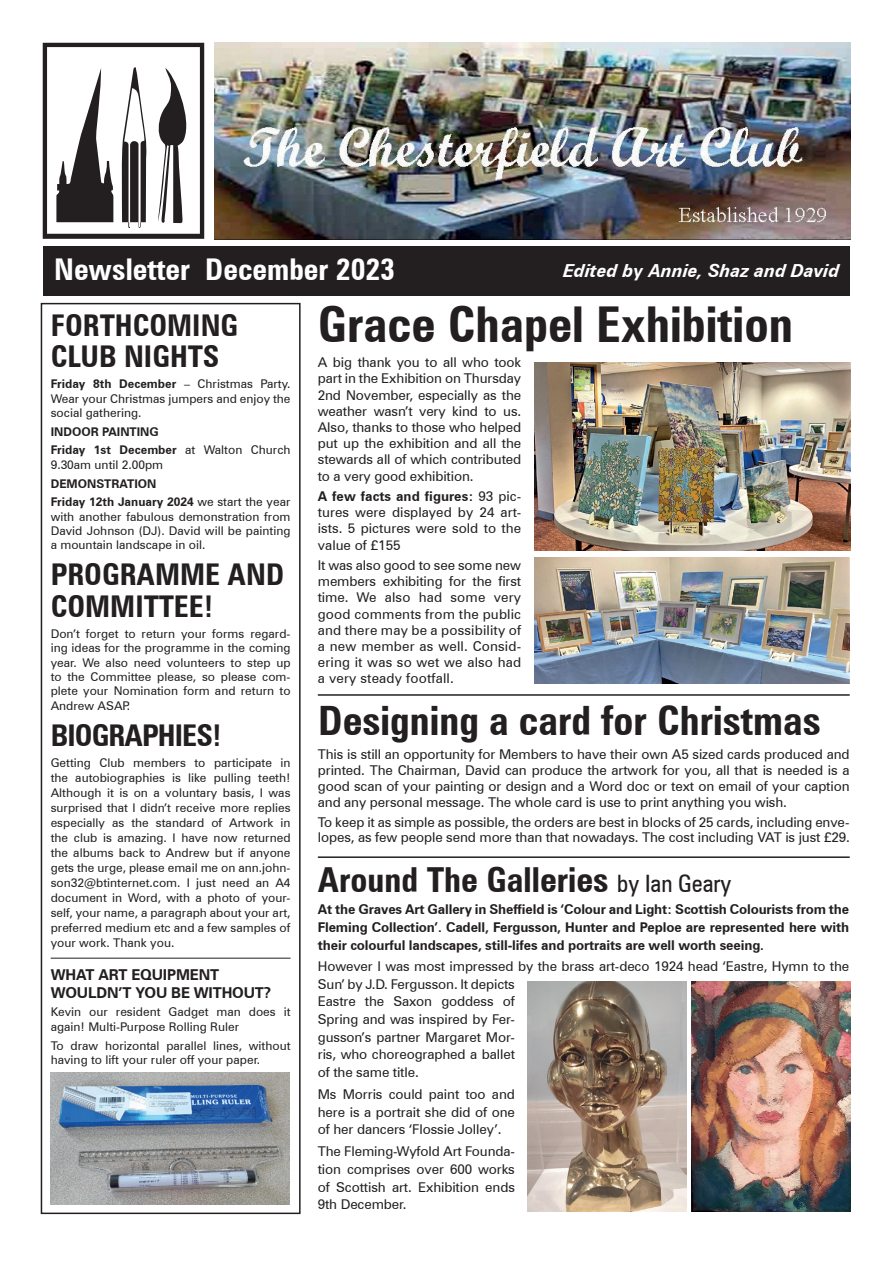
<style>
.page{position:relative;width:893px;height:1263px;background:#fff}
.page>*{position:absolute;margin:0;border:0;box-sizing:border-box;transform-origin:0 0}
.t1{font:700 condensed 49.5px "Zurich BT";color:#231f20}
.t2{font:700 condensed 40.5px "Zurich BT";color:#231f20}
.t3{font:700 condensed 34.5px "Zurich BT";color:#231f20}
.t4{font:700 condensed 30px/31.5px "Zurich BT";color:#231f20}
.t5{font:700 condensed 30px "Zurich BT";color:#fff}
.t6{font:700 condensed 30px "Zurich BT";letter-spacing:-.03em;color:#231f20}
.t7{font:italic 700 18px "Zurich BT";color:#fff}
.t8{font:700 15px/18px "Zurich BT";letter-spacing:-.01em;color:#231f20}
.t9{font:13.5px/16.2px "Zurich BT";letter-spacing:-.01em;color:#231f20;text-align:justify}
.t10{font:700 13.5px/18px "Zurich BT";letter-spacing:-.01em;color:#231f20;text-align:justify}
.t11{font:12px/15px "Zurich BT";color:#231f20;text-align:justify}
.t12{font:700 12px/18.6px "Zurich BT";color:#231f20}
.s1{font-weight:700}
.s2{font-weight:400}
.s3{font-weight:400;font-size:24px}
</style>
<div class="page">
<svg style="left:43px;top:43px;width:161px;height:196px"></svg>
<img style="left:215px;top:43px;width:635px;height:196px">
<div style="left:43px;top:246px;width:807px;height:50px;background:#231f20"></div>
<div style="left:41px;top:303px;width:260px;height:911px;border:2px solid #231f20"></div>
<hr style="left:51px;top:958px;width:240px;height:1px;background:#231f20">
<img style="left:534px;top:362px;width:316px;height:188px">
<img style="left:534px;top:557px;width:315px;height:126px">
<hr style="left:318px;top:694px;width:532px;height:2px;background:#231f20">
<hr style="left:318px;top:856px;width:532px;height:2px;background:#231f20">
<img style="left:51px;top:1073px;width:238px;height:131px">
<img style="left:528px;top:981px;width:158px;height:231px">
<img style="left:692px;top:981px;width:158px;height:231px">
<h3 class="t5" style="left:54px;top:251px;width:342px">Newsletter December 2023</h3>
<h3 class="t7" style="left:563px;top:260px;width:278px">Edited by Annie, Shaz and David</h3>
<h3 class="t4" style="left:51px;top:309px;width:189px">FORTHCOMING<br>CLUB NIGHTS</h3>
<p class="t11" style="left:51px;top:377px;width:241px;line-height:14.4px"><span class="s1">Friday 8th December</span> – Christmas Party.<br>Wear your Christmas jumpers and enjoy the social gathering.</p>
<p class="t12" style="left:51px;top:422px;width:241px">INDOOR PAINTING<br>Friday 1st December <span class="s2">at Walton Church</span></p>
<p class="t11" style="left:51px;top:457px;width:114px">9.30am until 2.00pm</p>
<p class="t12" style="left:51px;top:474px;width:241px">DEMONSTRATION<br>Friday 12th January 2024 <span class="s2">we start the year</span></p>
<p class="t11" style="left:51px;top:509px;width:241px;line-height:14.4px">with another fabulous demonstration from David Johnson (DJ). David will be painting a mountain landscape in oil.</p>
<h3 class="t4" style="left:51px;top:558px;width:235px">PROGRAMME AND<br>COMMITTEE!</h3>
<p class="t11" style="left:51px;top:626px;width:241px;line-height:14.4px">Don’t forget to return your forms regard&shy;ing ideas for the programme in the coming year. We also need volunteers to step up to the Committee please, so please com&shy;plete your Nomination form and return to Andrew ASAP.</p>
<h3 class="t6" style="left:51px;top:717px;width:172px">BIOGRAPHIES!</h3>
<p class="t11" style="left:51px;top:755px;width:241px">Getting Club members to participate in the autobiographies is like pulling teeth!<br>Although it is on a voluntary basis, I was surprised that I didn’t receive more replies especially as the standard of Artwork in the club is amazing. I have now returned the albums back to Andrew but if anyone gets the urge, please email me on ann.john&shy;son32@btinternet.com. I just need an A4 document in Word, with a photo of your&shy;self, your name, a paragraph about your art, preferred medium etc and a few samples of your work. Thank you.</p>
<p class="t8" style="left:51px;top:965px;width:222px">WHAT ART EQUIPMENT<br>WOULDN’T YOU BE WITHOUT?</p>
<p class="t11" style="left:51px;top:1005px;width:241px;line-height:14.4px">Kevin our resident Gadget man does it again! Multi-Purpose Rolling Ruler</p>
<p class="t11" style="left:51px;top:1038px;width:241px;line-height:14.4px">To draw horizontal parallel lines, without having to lift your ruler off your paper.</p>
<h1 class="t1" style="left:318px;top:295px;width:477px">Grace Chapel Exhibition</h1>
<p class="t9" style="left:318px;top:354px;width:205px">A big thank you to all who took part in the Exhibition on Thursday 2nd November, especially as the weather wasn’t very kind to us.<br>Also, thanks to those who helped put up the exhibition and all the stewards all of which contributed to a very good exhibition.</p>
<p class="t9" style="left:318px;top:488px;width:205px"><span class="s1">A few facts and figures:</span> 93 pic&shy;tures were displayed by 24 art&shy;ists. 5 pictures were sold to the value of £155</p>
<p class="t9" style="left:318px;top:557px;width:205px">It was also good to see some new members exhibiting for the first time. We also had some very good comments from the public and there may be a possibility of a new member as well. Consid&shy;ering it was so wet we also had a very steady footfall.</p>
<h2 class="t2" style="left:318px;top:696px;width:505px">Designing a card for Christmas</h2>
<p class="t9" style="left:318px;top:747px;width:533px;line-height:15.8px">This is still an opportunity for Members to have their own A5 sized cards produced and printed. The Chairman, David can produce the artwork for you, all that is needed is a good scan of your painting or design and a Word doc or text on email of your caption and any personal message. The whole card is use to print anything you wish.</p>
<p class="t9" style="left:318px;top:814px;width:533px;line-height:15.8px">To keep it as simple as possible, the orders are best in blocks of 25 cards, including enve&shy;lopes, as few people send more than that nowadays. The cost including VAT is just £29.</p>
<h3 class="t3" style="left:318px;top:858px;width:415px">Around The Galleries <span class="s3">by Ian Geary</span></h3>
<p class="t10" style="left:318px;top:900px;width:533px">At the Graves Art Gallery in Sheffield is ‘Colour and Light: Scottish Colourists from the Fleming Collection’. Cadell, Fergusson, Hunter and Peploe are represented here with their colourful landscapes, still-lifes and portraits are well worth seeing.</p>
<p class="t9" style="left:318px;top:957px;width:533px;line-height:17.7px;text-align:left">However I was most impressed by the brass art-deco 1924 head ‘Eastre, Hymn to the Sun’ by J.D. Fergusson. It depicts<br>Eastre the Saxon goddess of<br>Spring and was inspired by Fer-<br>gusson’s partner Margaret Mor-<br>ris, who choreographed a ballet<br>of the same title.</p>
<p class="t9" style="left:318px;top:1085px;width:199px;line-height:17.7px">Ms Morris could paint too and here is a portrait she did of one of her dancers ‘Flossie Jolley’.</p>
<p class="t9" style="left:318px;top:1142px;width:199px;line-height:17.7px">The Fleming-Wyfold Art Founda&shy;tion comprises over 600 works of Scottish art. Exhibition ends 9th December.</p>
</div>
